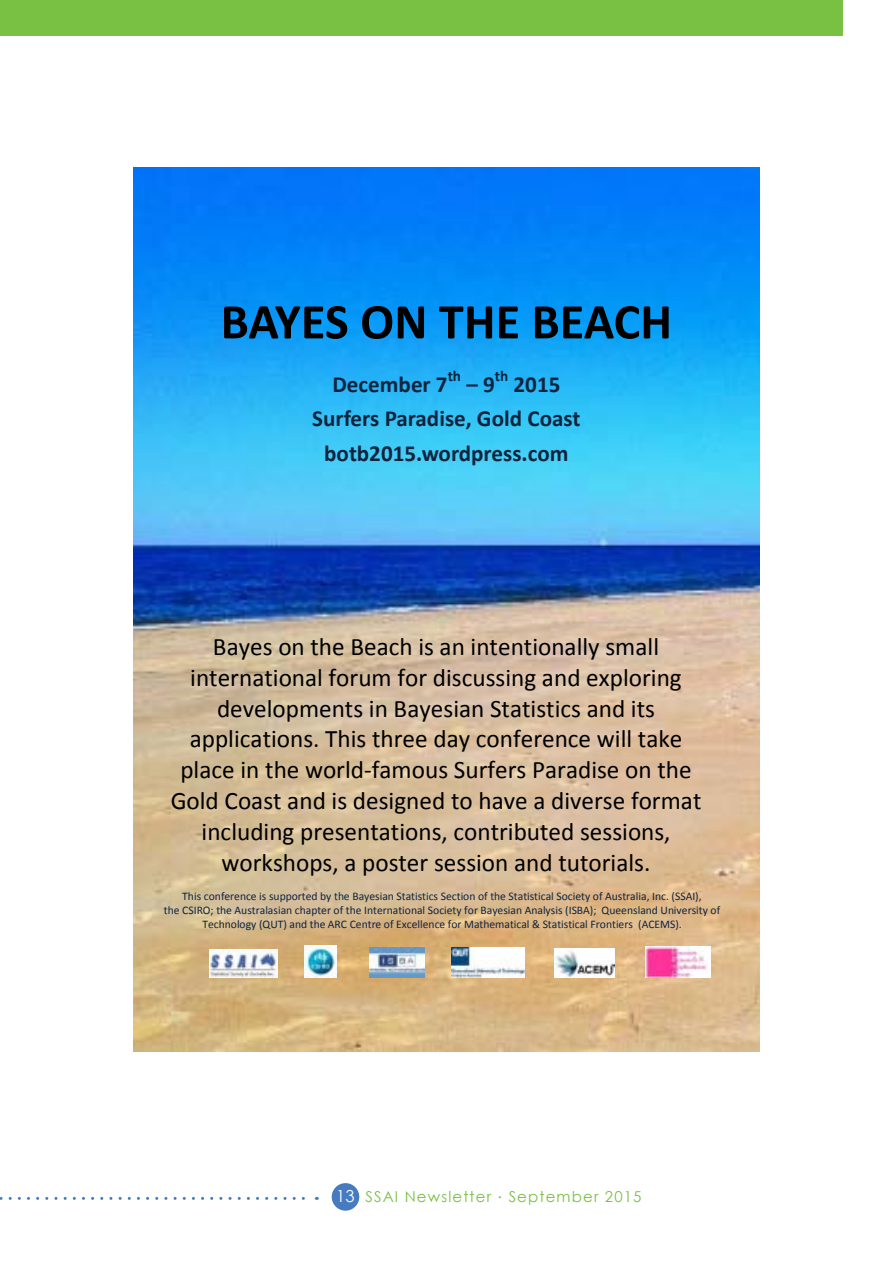
<style>
.page{position:relative;width:893px;height:1263px;background:#fff}
.page>*{position:absolute;margin:0;border:0;box-sizing:border-box;transform-origin:0 0}
.t1{font:700 50.4px "Calibri";color:#000}
.t2{font:25.2px/30.8px "Calibri";color:#000;text-align:center}
.t3{font:700 23.1px "Calibri";color:#0f243e}
.t4{font:700 15.3px "Calibri";color:#0f243e}
.t5{font:15px "Century Gothic";letter-spacing:.075em;color:#78c143}
.t6{font:11.55px/14.1px "Calibri";color:#0f243e;text-align:center}
.s1{font-size:16.5px;color:#fff}
</style>
<div class="page">
<div style="left:332px;top:1183px;width:27px;height:28px;background:#467cbf;border-radius:50%"></div>
<div style="left:0;top:0;width:842px;height:36px;background:#78c143"></div>
<svg style="left:0;top:1197px;width:317px;height:3px"></svg>
<img style="left:134px;top:167px;width:625px;height:884px">
<img style="left:209px;top:949px;width:68px;height:28px">
<img style="left:304px;top:945px;width:33px;height:32px">
<img style="left:370px;top:948px;width:54px;height:29px">
<img style="left:451px;top:948px;width:73px;height:29px">
<img style="left:554px;top:949px;width:61px;height:28px">
<img style="left:645px;top:946px;width:66px;height:31px">
<h1 class="t1" style="left:221px;top:289px;width:453px">BAYES ON THE BEACH</h1>
<p class="t3" style="left:332px;top:369px;width:117px">December 7</p>
<p class="t4" style="left:448px;top:366px;width:15px">th</p>
<p class="t4" style="left:495px;top:366px;width:15px">th</p>
<p class="t3" style="left:514px;top:369px;width:48px">2015</p>
<p class="t3" style="left:312px;top:404px;width:270px">Surfers Paradise, Gold Coast</p>
<p class="t3" style="left:324px;top:438px;width:246px">botb2015.wordpress.com</p>
<p class="t3" style="left:466px;top:369px;width:30px">–9</p>
<p class="t2" style="left:171px;top:631px;width:532px">Bayes on the Beach is an intentionally small international forum for discussing and exploring developments in Bayesian Statistics and its applications. This three day conference will take place in the world-famous Surfers Paradise on the Gold Coast and is designed to have a diverse format including presentations, contributed sessions, workshops, a poster session and tutorials.</p>
<p class="t6" style="left:164px;top:889px;width:558px">This conference is supported by the Bayesian Statistics Section of the Statistical Society of Australia, Inc. (SSAI),<br>the CSIRO; the Australasian chapter of the International Society for Bayesian Analysis (ISBA); Queensland University of<br>Technology (QUT) and the ARC Centre of Excellence for Mathematical &amp; Statistical Frontiers (ACEMS).</p>
<p class="t5" style="left:336px;top:1187px;width:307px"><span class="s1">13</span> SSAI Newsletter <sup>.</sup> September 2015</p>
</div>
